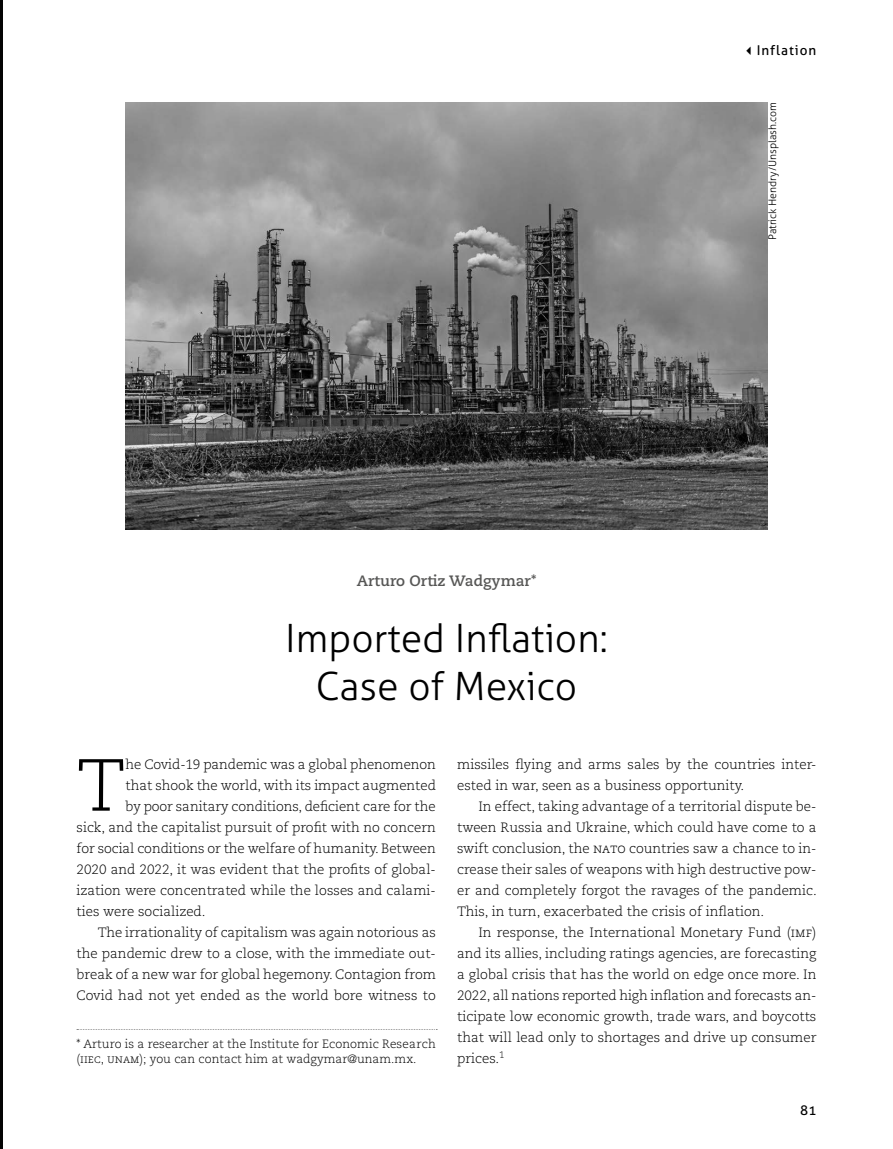
<style>
.page{position:relative;width:893px;height:1149px;background:#fff}
.page>*{position:absolute;margin:0;border:0;box-sizing:border-box;transform-origin:0 0}
.t1{font:300 73.5px "Caecilia LT Std";color:#000}
.t2{font:300 39px/48px "Aller";color:#000;text-align:center}
.t3{font:700 15px "Caecilia LT Std";color:#575756}
.t4{font:300 13.5px/21px "Caecilia LT Std";color:#000;text-align:justify}
.t5{font:13.5px "Aller";letter-spacing:.07em;color:#000}
.t6{font:300 12px/15px "Caecilia LT Std";color:#000}
.t7{font:300 10.5px "Aller";color:#000}
</style>
<div class="page">
<img style="left:126px;top:102px;width:641px;height:427px">
<hr style="left:0;top:0;width:2px;height:1148px;background:#040404">
<p class="t5" style="left:743px;top:42px;width:74px">✓Inflation</p>
<p class="t3" style="left:357px;top:571px;width:181px">Arturo Ortiz Wadgymar*</p>
<h2 class="t2" style="left:285px;top:614px;width:324px">Imported Inflation:<br>Case of Mexico</h2>
<p class="t7" style="left:766px;top:240px;width:139px;rotate:-90deg">Patrick Hendry/Unsplash.com</p>
<h1 class="t1" style="left:77px;top:743px;width:51px">T</h1>
<p class="t4" style="left:126px;top:753px;width:312px">he Covid-19 pandemic was a global phenomenon</p>
<p class="t4" style="left:126px;top:774px;width:312px">that shook the world, with its impact augmented</p>
<p class="t4" style="left:126px;top:795px;width:312px">by poor sanitary conditions, deficient care for the</p>
<p class="t4" style="left:77px;top:816px;width:361px">sick, and the capitalist pursuit of profit with no concern</p>
<p class="t4" style="left:77px;top:837px;width:361px">for social conditions or the welfare of humanity. Between</p>
<p class="t4" style="left:77px;top:858px;width:361px">2020 and 2022, it was evident that the profits of global-</p>
<p class="t4" style="left:77px;top:879px;width:361px">ization were concentrated while the losses and calami-</p>
<p class="t4" style="left:77px;top:900px;width:131px">ties were socialized.</p>
<p class="t4" style="left:98px;top:921px;width:340px">The irrationality of capitalism was again notorious as</p>
<p class="t4" style="left:77px;top:942px;width:361px">the pandemic drew to a close, with the immediate out-</p>
<p class="t4" style="left:77px;top:963px;width:361px">break of a new war for global hegemony. Contagion from</p>
<p class="t4" style="left:77px;top:984px;width:361px">Covid had not yet ended as the world bore witness to</p>
<p class="t6" style="left:77px;top:1035px;width:361px">* Arturo is a researcher at the Institute for Economic Research (iiec, unam); you can contact him at wadgymar@unam.mx.</p>
<p class="t4" style="left:457px;top:753px;width:361px">missiles flying and arms sales by the countries inter&shy;ested in war, seen as a business opportunity.</p>
<p class="t4" style="left:457px;top:795px;width:361px;text-indent:21px">In effect, taking advantage of a territorial dispute be&shy;tween Russia and Ukraine, which could have come to a swift conclusion, the nato countries saw a chance to in&shy;crease their sales of weapons with high destructive pow&shy;er and completely forgot the ravages of the pandemic.<br>This, in turn, exacerbated the crisis of inflation.</p>
<p class="t4" style="left:457px;top:921px;width:361px;text-indent:21px">In response, the International Monetary Fund (imf) and its allies, including ratings agencies, are forecasting a global crisis that has the world on edge once more. In 2022, all nations reported high inflation and forecasts an&shy;ticipate low economic growth, trade wars, and boycotts that will lead only to shortages and drive up consumer prices.<sup>1</sup></p>
<p class="t5" style="left:800px;top:1101px;width:18px">81</p>
</div>
